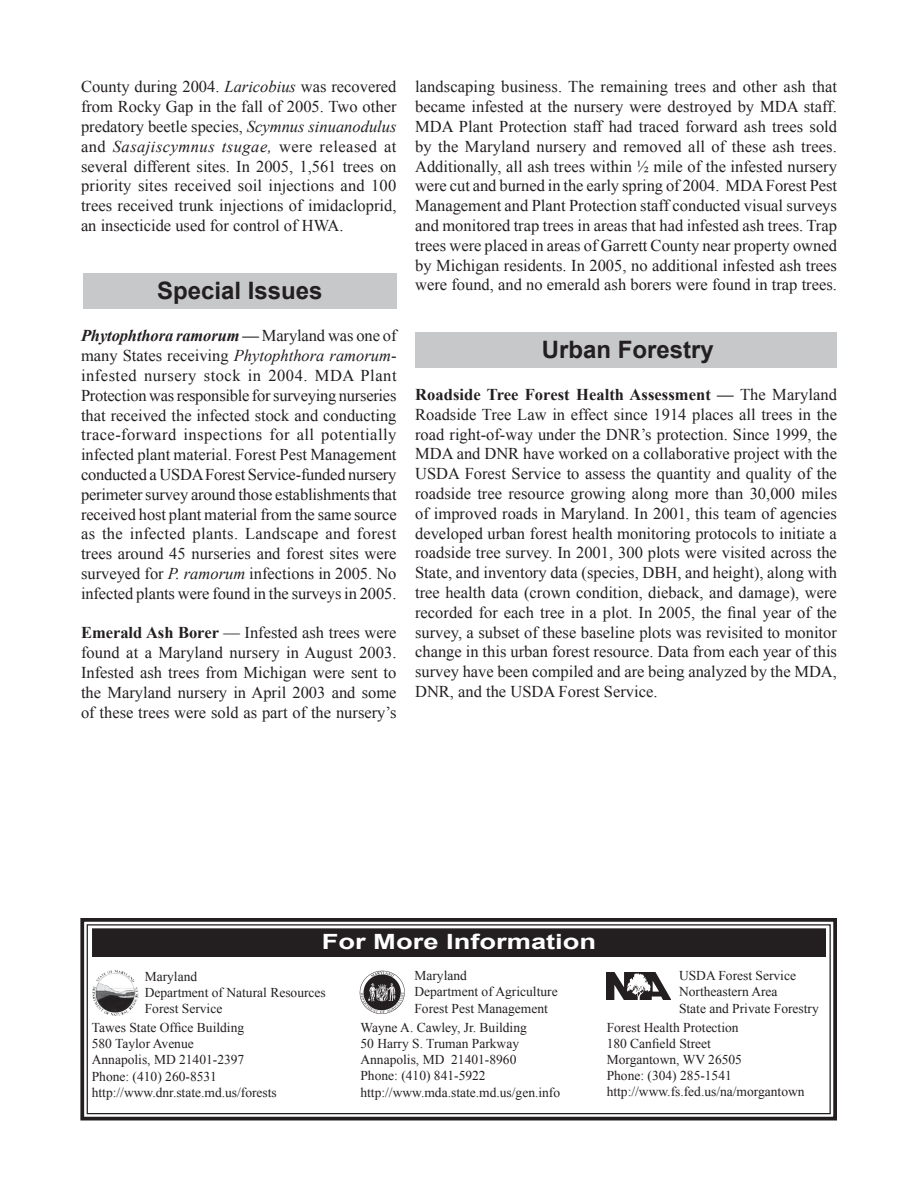
<style>
.page{position:relative;width:918px;height:1188px;background:#fff}
.page>*{position:absolute;margin:0;border:0;box-sizing:border-box;transform-origin:0 0}
.t1{font:700 24px "Arial";color:#231f20}
.t2{font:700 21px "Arial";color:#fff;scale:1.3 1}
.t3{font:16.5px/19.8px "Times New Roman";color:#231f20;text-align:justify}
.t4{font:13.5px/16.2px "Times New Roman";color:#231f20}
.s1{font-style:italic}
.s2{font-weight:700;font-style:italic}
.s3{font-weight:700}
</style>
<div class="page">
<div style="left:83px;top:273px;width:314px;height:36px;background:#c7c8ca"></div>
<div style="left:415px;top:333px;width:422px;height:35px;background:#c7c8ca"></div>
<svg style="left:80px;top:918px;width:757px;height:203px"></svg>
<div style="left:87px;top:924px;width:744px;height:190px;border:1px solid #231f20"></div>
<p class="t3" style="left:81px;top:77px;width:317px">County during 2004. <span class="s1">Laricobius</span> was recovered from Rocky Gap in the fall of 2005. Two other predatory beetle species, <span class="s1">Scymnus sinuanodulus </span>and <span class="s1">Sasajiscymnus tsugae,</span> were released at several different sites. In 2005, 1,561 trees on priority sites received soil injections and 100 trees received trunk injections of imidacloprid, an insecticide used for control of HWA.</p>
<h2 class="t1" style="left:157px;top:275px;width:167px">Special Issues</h2>
<p class="t3" style="left:81px;top:326px;width:317px"><span class="s2">Phytophthora ramorum —</span> Maryland was one of many States receiving <span class="s1">Phytophthora ramorum&shy;</span>infested nursery stock in 2004. MDA Plant Protection was responsible for surveying nurseries that received the infected stock and conducting trace-forward inspections for all potentially infected plant material. Forest Pest Management conducted a USDAForest Service-funded nursery perimeter survey around those establishments that received host plant material from the same source as the infected plants. Landscape and forest trees around 45 nurseries and forest sites were surveyed for <span class="s1">P. ramorum</span> infections in 2005. No infected plants were found in the surveys in 2005.</p>
<p class="t3" style="left:81px;top:623px;width:317px"><span class="s3">Emerald Ash Borer</span> — Infested ash trees were found at a Maryland nursery in August 2003.<br>Infested ash trees from Michigan were sent to the Maryland nursery in April 2003 and some of these trees were sold as part of the nursery’s</p>
<p class="t3" style="left:415px;top:77px;width:424px">landscaping business. The remaining trees and other ash that became infested at the nursery were destroyed by MDA staff.<br>MDA Plant Protection staff had traced forward ash trees sold by the Maryland nursery and removed all of these ash trees.<br>Additionally, all ash trees within ½ mile of the infested nursery were cut and burned in the early spring of 2004. MDAForest Pest Management and Plant Protection staff conducted visual surveys and monitored trap trees in areas that had infested ash trees. Trap trees were placed in areas of Garrett County near property owned by Michigan residents. In 2005, no additional infested ash trees were found, and no emerald ash borers were found in trap trees.</p>
<h2 class="t1" style="left:542px;top:334px;width:174px">Urban Forestry</h2>
<p class="t3" style="left:415px;top:384px;width:424px"><span class="s3">Roadside Tree Forest Health Assessment —</span> The Maryland Roadside Tree Law in effect since 1914 places all trees in the road right-of-way under the DNR’s protection. Since 1999, the MDA and DNR have worked on a collaborative project with the USDA Forest Service to assess the quantity and quality of the roadside tree resource growing along more than 30,000 miles of improved roads in Maryland. In 2001, this team of agencies developed urban forest health monitoring protocols to initiate a roadside tree survey. In 2001, 300 plots were visited across the State, and inventory data (species, DBH, and height), along with tree health data (crown condition, dieback, and damage), were recorded for each tree in a plot. In 2005, the final year of the survey, a subset of these baseline plots was revisited to monitor change in this urban forest resource. Data from each year of this survey have been compiled and are being analyzed by the MDA, DNR, and the USDA Forest Service.</p>
<p class="t2" style="left:322px;top:928px;width:213px">For More Information</p>
<p class="t4" style="left:145px;top:968px;width:183px">Maryland<br>Department of Natural Resources<br>Forest Service</p>
<p class="t4" style="left:679px;top:967px;width:141px">USDA Forest Service<br>Northeastern Area<br>State and Private Forestry</p>
<p class="t4" style="left:92px;top:1019px;width:187px">Tawes State Office Building<br>580 Taylor Avenue<br>Annapolis, MD 21401-2397<br>Phone: (410) 260-8531 http://www.dnr.state.md.us/forests</p>
<p class="t4" style="left:607px;top:1019px;width:199px">Forest Health Protection<br>180 Canfield Street<br>Morgantown, WV 26505<br>Phone: (304) 285-1541 http://www.fs.fed.us/na/morgantown</p>
<p class="t4" style="left:414px;top:967px;width:145px">Maryland<br>Department of Agriculture<br>Forest Pest Management</p>
<p class="t4" style="left:360px;top:1019px;width:201px">Wayne A. Cawley, Jr. Building<br>50 Harry S. Truman Parkway<br>Annapolis, MD 21401-8960<br>Phone: (410) 841-5922 http://www.mda.state.md.us/gen.info</p>
</div>
